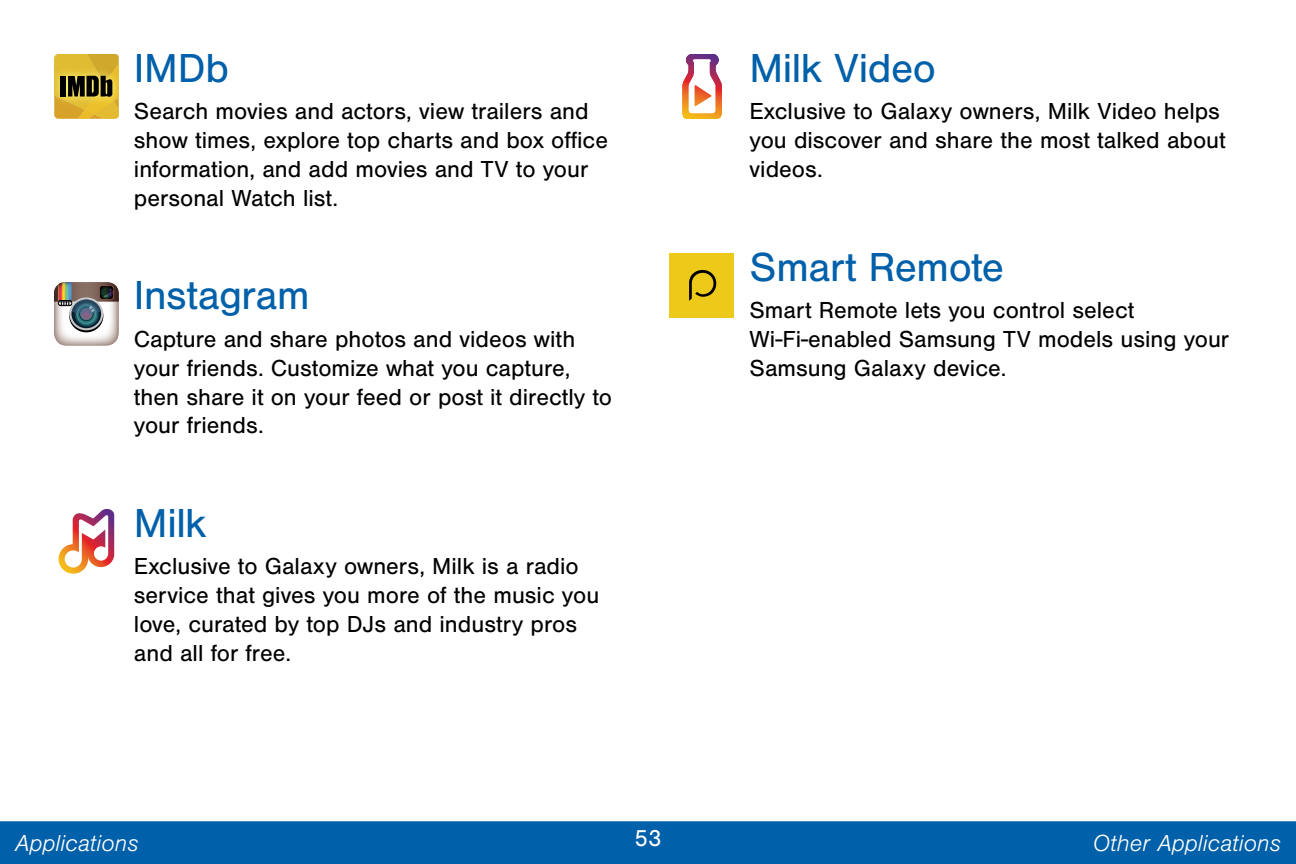
<style>
.page{position:relative;width:1296px;height:864px;background:#fff}
.page>*{position:absolute;margin:0;border:0;box-sizing:border-box;transform-origin:0 0}
.t1{font:42px "Nimbus San";letter-spacing:-.01em;color:#0060a9}
.t2{font:24px/28.8px "Nimbus San";color:#000}
.t3{font:italic 300 24px "Nimbus San";color:#fff}
.t4{font:24px "Nimbus San";color:#fff}
</style>
<div class="page">
<div style="left:0;top:821px;width:1296px;height:43px;background:#0060a9"></div>
<svg style="left:54px;top:54px;width:65px;height:65px;background:#b4962d"></svg>
<svg style="left:54px;top:282px;width:65px;height:64px"></svg>
<svg style="left:59px;top:509px;width:55px;height:65px"></svg>
<svg style="left:682px;top:54px;width:40px;height:65px"></svg>
<div style="left:670px;top:253px;width:64px;height:64px;background:#edca19"></div>
<svg style="left:689px;top:270px;width:27px;height:31px"></svg>
<h1 class="t1" style="left:134px;top:45px;width:97px">IMDb</h1>
<p class="t2" style="left:134px;top:97px;width:476px">Search movies and actors, view trailers and show times, explore top charts and box office information, and add movies and TV to your personal Watch list.</p>
<h1 class="t1" style="left:134px;top:273px;width:177px">Instagram</h1>
<p class="t2" style="left:134px;top:325px;width:480px">Capture and share photos and videos with your friends. Customize what you capture, then share it on your feed or post it directly to your friends.</p>
<h1 class="t1" style="left:134px;top:500px;width:74px">Milk</h1>
<p class="t2" style="left:134px;top:552px;width:467px">Exclusive to Galaxy owners, Milk is a radio service that gives you more of the music you love, curated by top DJs and industry pros and all for free.</p>
<h1 class="t1" style="left:750px;top:45px;width:188px">Milk Video</h1>
<p class="t2" style="left:750px;top:97px;width:478px">Exclusive to Galaxy owners, Milk Video helps you discover and share the most talked about videos.</p>
<h1 class="t1" style="left:750px;top:244px;width:256px">Smart Remote</h1>
<p class="t2" style="left:750px;top:296px;width:481px">Smart Remote lets you control select<br>Wi-Fi-enabled Samsung TV models using your<br>Samsung Galaxy device.</p>
<p class="t3" style="left:15px;top:830px;width:125px">Applications</p>
<p class="t4" style="left:635px;top:825px;width:28px">53</p>
<p class="t3" style="left:1093px;top:830px;width:190px">Other Applications</p>
</div>
